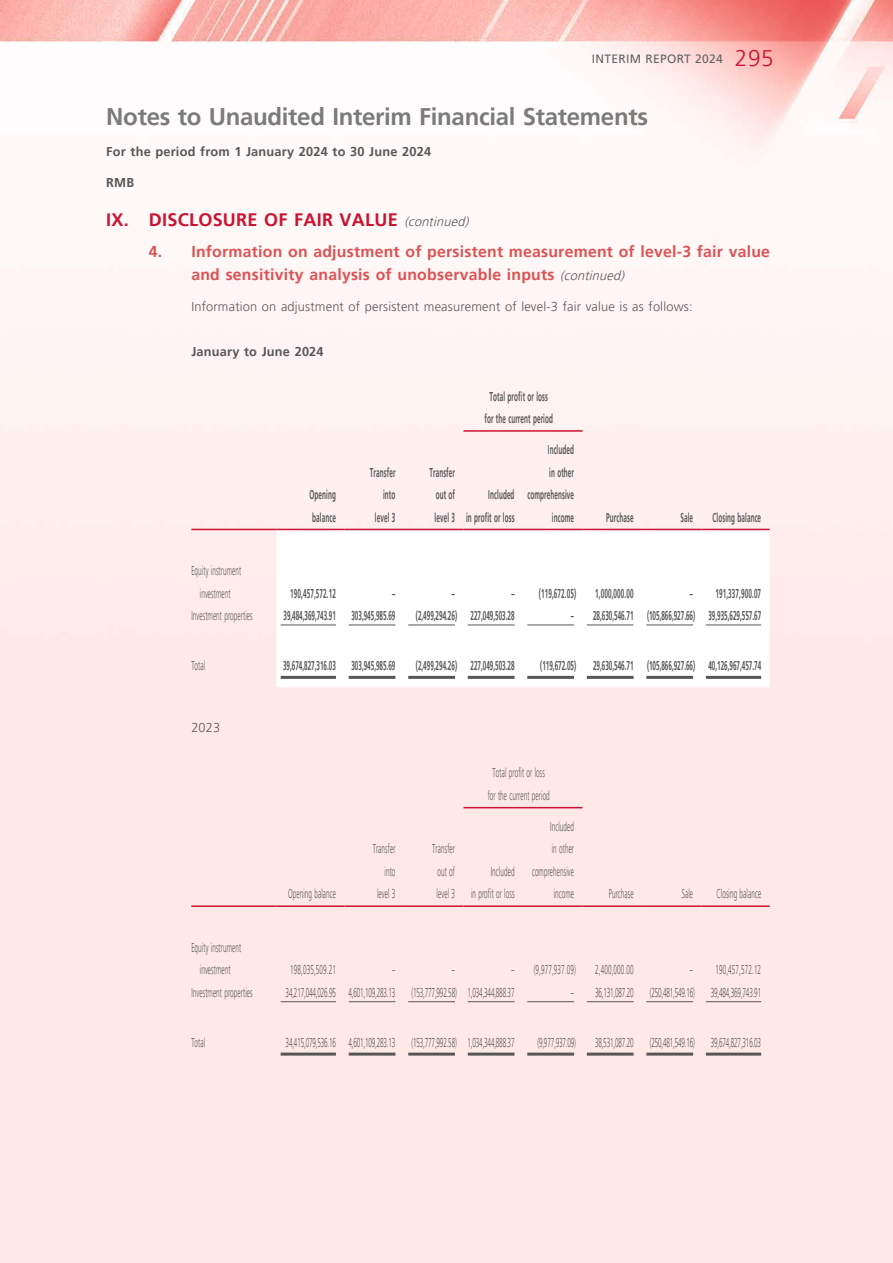
<style>
.page{position:relative;width:893px;height:1263px;background:#fff}
.page>*{position:absolute;margin:0;border:0;box-sizing:border-box;transform-origin:0 0}
.t1{font:700 24px "Frutiger LT Pro";letter-spacing:-.015em;color:#7c7b7b}
.t2{font:700 18px "Frutiger LT Pro";letter-spacing:.015em;color:#cc1232}
.t3{font:700 15.75px/22.5px "Frutiger LT Pro";letter-spacing:.015em;color:#dc5254}
.t4{font:300 12.75px/22.5px "Frutiger LT Pro";letter-spacing:.015em;color:#575756;text-align:center;scale:.5 1}
.t5{font:700 12.75px/22.5px "Frutiger LT Pro";letter-spacing:.015em;color:#575756;text-align:right;scale:.5 1}
.t6{font:300 12.75px "Frutiger LT Pro";letter-spacing:-.03em;color:#575756;scale:.5 1}
.t7{font:700 12.75px "Frutiger LT Pro";letter-spacing:-.005em;color:#575756;scale:.5 1}
.t8{font:300 12.75px "Frutiger LT Pro";letter-spacing:.015em;color:#575756}
.t9{font:700 12.75px "Frutiger LT Pro";letter-spacing:.015em;color:#575756}
.t10{font:700 12.75px "Frutiger LT Pro";letter-spacing:-.01em;color:#575756;scale:.5 1}
.t11{font:12px "Frutiger LT Pro";letter-spacing:.03em;color:#636362}
.s1{font-weight:300;font-size:22.5px;color:#cc1232}
.s2{font-weight:300;font-style:italic;font-size:12.75px;color:#575756}
</style>
<div class="page">
<img style="left:0;top:0;width:893px;height:1263px">
<svg style="left:276px;top:530px;width:494px;height:157px"></svg>
<hr style="left:463px;top:430px;width:120px;height:2px;background:#cc1232">
<hr style="left:191px;top:529px;width:85px;height:1px;background:#cc1232">
<hr style="left:276px;top:529px;width:68px;height:1px;background:#cc1232">
<hr style="left:344px;top:529px;width:60px;height:1px;background:#cc1232">
<hr style="left:404px;top:529px;width:59px;height:1px;background:#cc1232">
<hr style="left:463px;top:529px;width:60px;height:1px;background:#cc1232">
<hr style="left:523px;top:529px;width:60px;height:1px;background:#cc1232">
<hr style="left:583px;top:529px;width:59px;height:1px;background:#cc1232">
<hr style="left:642px;top:529px;width:60px;height:1px;background:#cc1232">
<hr style="left:702px;top:529px;width:68px;height:1px;background:#cc1232">
<hr style="left:281px;top:625px;width:55px;height:1px;background:#575756">
<hr style="left:349px;top:625px;width:46px;height:1px;background:#575756">
<hr style="left:408px;top:625px;width:47px;height:1px;background:#575756">
<hr style="left:468px;top:625px;width:46px;height:1px;background:#575756">
<hr style="left:527px;top:625px;width:47px;height:1px;background:#575756">
<hr style="left:587px;top:625px;width:47px;height:1px;background:#575756">
<hr style="left:646px;top:625px;width:47px;height:1px;background:#575756">
<hr style="left:706px;top:625px;width:55px;height:1px;background:#575756">
<hr style="left:281px;top:676px;width:55px;height:3px;background:#575756">
<hr style="left:349px;top:676px;width:46px;height:3px;background:#575756">
<hr style="left:408px;top:676px;width:47px;height:3px;background:#575756">
<hr style="left:468px;top:676px;width:46px;height:3px;background:#575756">
<hr style="left:527px;top:676px;width:47px;height:3px;background:#575756">
<hr style="left:587px;top:676px;width:47px;height:3px;background:#575756">
<hr style="left:646px;top:676px;width:47px;height:3px;background:#575756">
<hr style="left:706px;top:676px;width:55px;height:3px;background:#575756">
<hr style="left:463px;top:807px;width:120px;height:1px;background:#cc1232">
<hr style="left:191px;top:905px;width:85px;height:2px;background:#cc1232">
<hr style="left:276px;top:905px;width:68px;height:2px;background:#cc1232">
<hr style="left:344px;top:905px;width:60px;height:2px;background:#cc1232">
<hr style="left:404px;top:905px;width:59px;height:2px;background:#cc1232">
<hr style="left:463px;top:905px;width:60px;height:2px;background:#cc1232">
<hr style="left:523px;top:905px;width:60px;height:2px;background:#cc1232">
<hr style="left:583px;top:905px;width:59px;height:2px;background:#cc1232">
<hr style="left:642px;top:905px;width:60px;height:2px;background:#cc1232">
<hr style="left:702px;top:905px;width:68px;height:2px;background:#cc1232">
<hr style="left:281px;top:1001px;width:55px;height:1px;background:#575756">
<hr style="left:349px;top:1001px;width:46px;height:1px;background:#575756">
<hr style="left:408px;top:1001px;width:47px;height:1px;background:#575756">
<hr style="left:468px;top:1001px;width:46px;height:1px;background:#575756">
<hr style="left:527px;top:1001px;width:47px;height:1px;background:#575756">
<hr style="left:587px;top:1001px;width:47px;height:1px;background:#575756">
<hr style="left:646px;top:1001px;width:47px;height:1px;background:#575756">
<hr style="left:706px;top:1001px;width:55px;height:1px;background:#575756">
<hr style="left:281px;top:1052px;width:55px;height:3px;background:#575756">
<hr style="left:349px;top:1052px;width:46px;height:3px;background:#575756">
<hr style="left:408px;top:1052px;width:47px;height:3px;background:#575756">
<hr style="left:468px;top:1052px;width:46px;height:3px;background:#575756">
<hr style="left:527px;top:1052px;width:47px;height:3px;background:#575756">
<hr style="left:587px;top:1052px;width:47px;height:3px;background:#575756">
<hr style="left:646px;top:1052px;width:47px;height:3px;background:#575756">
<hr style="left:706px;top:1052px;width:55px;height:3px;background:#575756">
<p class="t11" style="left:592px;top:52px;width:183px">INTERIM REPORT 2024 <span class="s1">295</span></p>
<h1 class="t1" style="left:106px;top:102px;width:543px">Notes to Unaudited Interim Financial Statements</h1>
<p class="t9" style="left:106px;top:144px;width:326px">For the period from 1 January 2024 to 30 June 2024</p>
<p class="t9" style="left:106px;top:175px;width:30px">RMB</p>
<h2 class="t2" style="left:106px;top:209px;width:367px">IX. DISCLOSURE OF FAIR VALUE <span class="s2">(continued)</span></h2>
<p class="t3" style="left:191px;top:240px;width:580px;text-indent:-43px">4. Information on adjustment of persistent measurement of level-3 fair value and sensitivity analysis of unobservable inputs <span class="s2">(continued)</span></p>
<p class="t8" style="left:191px;top:299px;width:503px">Information on adjustment of persistent measurement of level-3 fair value is as follows:</p>
<p class="t9" style="left:191px;top:344px;width:134px">January to June 2024</p>
<p class="t5" style="left:485px;top:385px;width:139px;text-align:center">Total profit or loss for the current period</p>
<p class="t4" style="left:191px;top:560px;width:101px">Equity instrument investment</p>
<p class="t5" style="left:309px;top:483px;width:55px;text-align:left">Opening balance</p>
<p class="t5" style="left:370px;top:461px;width:53px">Transfer into level 3</p>
<p class="t5" style="left:429px;top:461px;width:53px;text-align:center">Transfer out of level 3</p>
<p class="t5" style="left:466px;top:483px;width:98px">Included<br>in profit or loss</p>
<p class="t5" style="left:527px;top:438px;width:95px">Included<br>in other comprehensive income</p>
<p class="t5" style="left:606px;top:506px;width:56px">Purchase</p>
<p class="t5" style="left:680px;top:506px;width:27px">Sale</p>
<p class="t5" style="left:713px;top:506px;width:99px">Closing balance</p>
<p class="t5" style="left:290px;top:582px;width:93px">190,457,572.12</p>
<p class="t5" style="left:392px;top:582px;width:8px">–</p>
<p class="t5" style="left:452px;top:582px;width:8px">–</p>
<p class="t5" style="left:511px;top:582px;width:131px">– (119,672.05)</p>
<p class="t5" style="left:595px;top:582px;width:78px">1,000,000.00</p>
<p class="t5" style="left:690px;top:582px;width:144px">– 191,337,900.07</p>
<p class="t4" style="left:191px;top:605px;width:124px">Investment properties</p>
<p class="t10" style="left:284px;top:608px;width:225px">39,484,369,743.91 303,945,985.69</p>
<p class="t7" style="left:416px;top:608px;width:199px">(2,499,294.26) 227,049,503.28</p>
<p class="t7" style="left:571px;top:608px;width:382px">– 28,630,546.71 (105,866,927.66) 39,935,629,557.67</p>
<p class="t4" style="left:191px;top:655px;width:29px">Total</p>
<p class="t7" style="left:283px;top:658px;width:226px">39,674,827,316.03 303,945,985.69</p>
<p class="t7" style="left:416px;top:658px;width:199px">(2,499,294.26) 227,049,503.28</p>
<p class="t5" style="left:540px;top:655px;width:73px">(119,672.05)</p>
<p class="t7" style="left:593px;top:658px;width:338px">29,630,546.71 (105,866,927.66) 40,126,967,457.74</p>
<p class="t8" style="left:191px;top:720px;width:31px">2023</p>
<p class="t4" style="left:191px;top:936px;width:101px">Equity instrument investment</p>
<p class="t4" style="left:288px;top:883px;width:97px">Opening balance</p>
<p class="t4" style="left:373px;top:838px;width:47px;text-align:right">Transfer into level 3</p>
<p class="t4" style="left:432px;top:838px;width:47px">Transfer out of level 3</p>
<p class="t4" style="left:488px;top:762px;width:126px">Total profit or loss for the current period</p>
<p class="t4" style="left:471px;top:860px;width:89px;text-align:right">Included<br>in profit or loss</p>
<p class="t4" style="left:532px;top:815px;width:86px;text-align:right">Included<br>in other comprehensive income</p>
<p class="t4" style="left:609px;top:883px;width:51px">Purchase</p>
<p class="t4" style="left:682px;top:883px;width:24px">Sale</p>
<p class="t4" style="left:716px;top:883px;width:91px">Closing balance</p>
<p class="t4" style="left:290px;top:959px;width:93px">198,035,509.21</p>
<p class="t4" style="left:392px;top:959px;width:8px">–</p>
<p class="t4" style="left:452px;top:959px;width:8px">–</p>
<p class="t4" style="left:511px;top:959px;width:131px">– (9,977,937.09)</p>
<p class="t4" style="left:595px;top:959px;width:78px">2,400,000.00</p>
<p class="t4" style="left:690px;top:959px;width:144px">– 190,457,572.12</p>
<p class="t4" style="left:191px;top:981px;width:124px">Investment properties</p>
<p class="t6" style="left:286px;top:985px;width:221px">34,217,044,026.95 4,601,109,283.13</p>
<p class="t6" style="left:412px;top:985px;width:207px">(153,777,992.58) 1,034,344,888.37</p>
<p class="t6" style="left:571px;top:985px;width:127px">– 36,131,087.20</p>
<p class="t6" style="left:650px;top:985px;width:92px">(250,481,549.16)</p>
<p class="t6" style="left:711px;top:985px;width:102px">39,484,369,743.91</p>
<p class="t4" style="left:191px;top:1031px;width:29px">Total</p>
<p class="t6" style="left:286px;top:1035px;width:221px">34,415,079,536.16 4,601,109,283.13</p>
<p class="t6" style="left:412px;top:1035px;width:207px">(153,777,992.58) 1,034,344,888.37</p>
<p class="t4" style="left:537px;top:1031px;width:78px">(9,977,937.09)</p>
<p class="t6" style="left:595px;top:1035px;width:79px">38,531,087.20</p>
<p class="t6" style="left:650px;top:1035px;width:92px">(250,481,549.16)</p>
<p class="t6" style="left:711px;top:1035px;width:102px">39,674,827,316.03</p>
</div>
